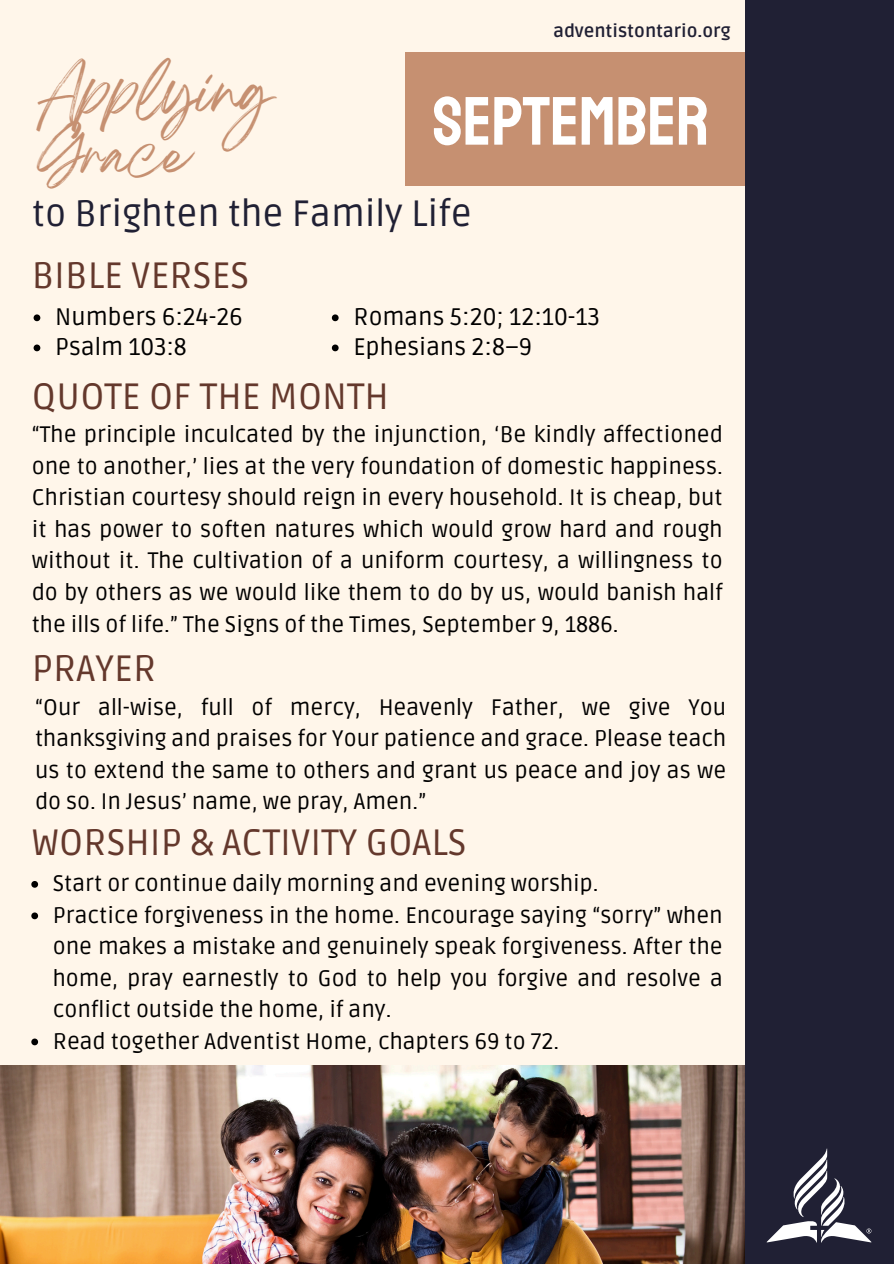
<style>
.page{position:relative;width:894px;height:1264px;background:#fff}
.page>*{position:absolute;margin:0;border:0;box-sizing:border-box;transform-origin:0 0}
.t1{font:68.4px "Staatliches";color:#fff}
.t2{font:49.5px/63px "Breathing";color:#c69071}
.t3{font:36.75px "Ruda";color:#64382c}
.t4{font:36.75px "Ruda";color:#202034}
.t5{font:24px "Ruda";color:#000}
.t6{font:22.5px/31.5px "Ruda";color:#000;text-align:justify}
.t7{font:700 18px "Ruda";color:#202034}
</style>
<div class="page">
<div style="left:0;top:0;width:893px;height:1263px;background:#fff6ea"></div>
<img style="left:0;top:1065px;width:745px;height:198px">
<div style="left:404px;top:52px;width:489px;height:134px;background:#c69071"></div>
<div style="left:745px;top:0;width:148px;height:1263px;background:#202034"></div>
<svg style="left:766px;top:1148px;width:105px;height:94px"></svg>
<svg style="left:34px;top:314px;width:6px;height:7px"></svg>
<svg style="left:34px;top:344px;width:6px;height:7px"></svg>
<svg style="left:31px;top:881px;width:7px;height:6px"></svg>
<svg style="left:31px;top:912px;width:7px;height:7px"></svg>
<svg style="left:31px;top:1038px;width:7px;height:7px"></svg>
<svg style="left:332px;top:314px;width:6px;height:7px"></svg>
<svg style="left:332px;top:344px;width:6px;height:7px"></svg>
<p class="t7" style="left:553px;top:20px;width:179px">adventistontario.org</p>
<h1 class="t2" style="left:38px;top:74px;width:238px">Applying<br>Grace</h1>
<h2 class="t4" style="left:32px;top:192px;width:441px">to Brighten the Family Life</h2>
<h4 class="t3" style="left:32px;top:254px;width:219px">BIBLE VERSES</h4>
<h3 class="t5" style="left:55px;top:302px;width:189px">Numbers 6:24-26</h3>
<p class="t5" style="left:55px;top:332px;width:133px">Psalm 103:8</p>
<p class="t3" style="left:32px;top:375px;width:359px">QUOTE OF THE MONTH</p>
<p class="t6" style="left:32px;top:419px;width:692px">“The principle inculcated by the injunction, ‘Be kindly affectioned one to another,’ lies at the very foundation of domestic happiness.<br>Christian courtesy should reign in every household. It is cheap, but it has power to soften natures which would grow hard and rough without it. The cultivation of a uniform courtesy, a willingness to do by others as we would like them to do by us, would banish half the ills of life.” The Signs of the Times, September 9, 1886.</p>
<p class="t3" style="left:32px;top:647px;width:126px">PRAYER</p>
<h3 class="t6" style="left:35px;top:691px;width:692px">“Our all-wise, full of mercy, Heavenly Father, we give You thanksgiving and praises for Your patience and grace. Please teach us to extend the same to others and grant us peace and joy as we do so. In Jesus’ name, we pray, Amen.”</h3>
<p class="t3" style="left:32px;top:820px;width:436px">WORSHIP &amp; ACTIVITY GOALS</p>
<h3 class="t6" style="left:53px;top:868px;width:547px">Start or continue daily morning and evening worship.</h3>
<p class="t6" style="left:53px;top:899px;width:671px">Practice forgiveness in the home. Encourage saying “sorry” when one makes a mistake and genuinely speak forgiveness. After the home, pray earnestly to God to help you forgive and resolve a conflict outside the home, if any.</p>
<h3 class="t6" style="left:53px;top:1025px;width:508px">Read together Adventist Home, chapters 69 to 72.</h3>
<p class="t1" style="left:433px;top:80px;width:277px">SEPTEMBER</p>
<p class="t5" style="left:353px;top:302px;width:248px">Romans 5:20; 12:10-13</p>
<p class="t5" style="left:353px;top:332px;width:180px">Ephesians 2:8–9</p>
</div>
